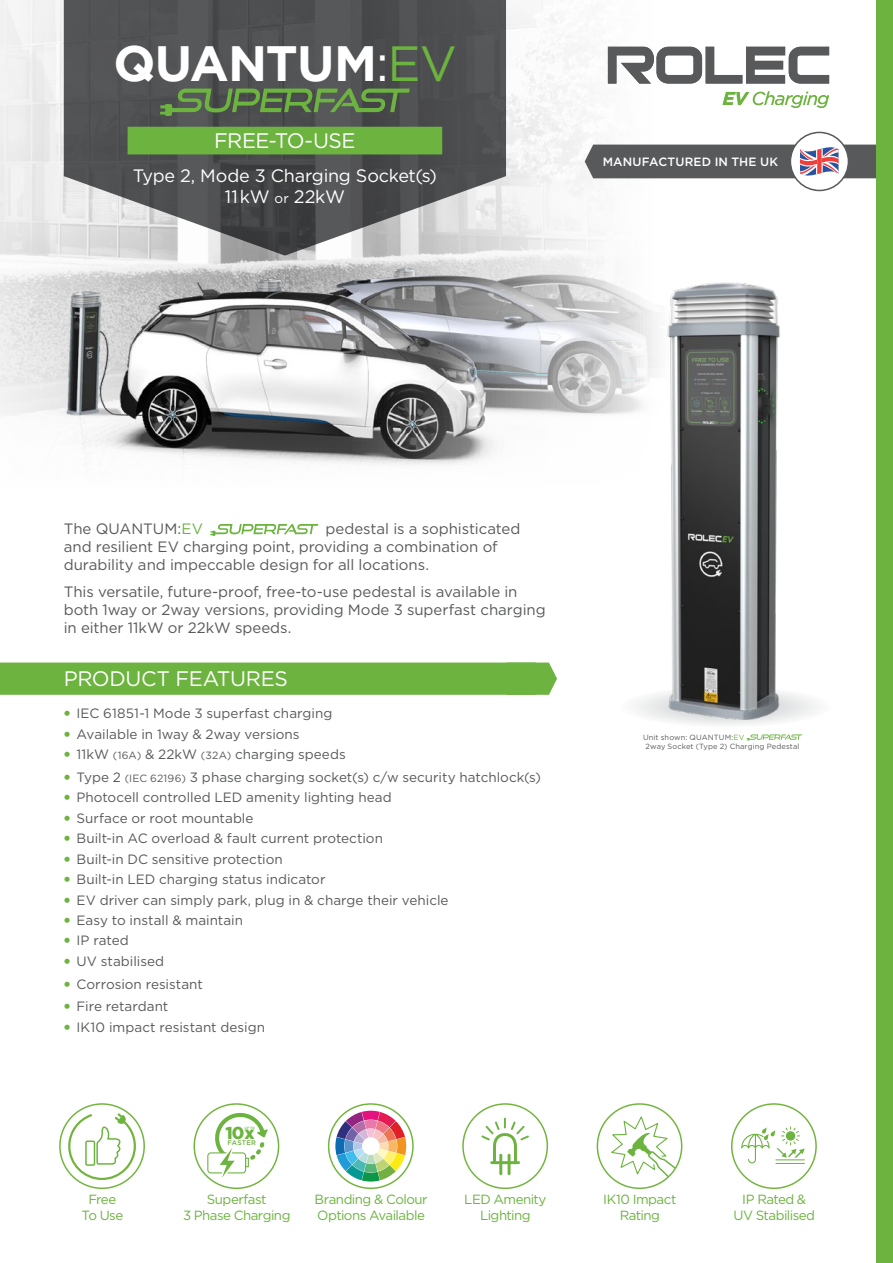
<style>
.page{position:relative;width:893px;height:1263px;background:#fff}
.page>*{position:absolute;margin:0;border:0;box-sizing:border-box;transform-origin:0 0}
.t1{font:700 49.5px "Gotham";letter-spacing:-.02em;color:#fff}
.t2{font:21px "Gotham";letter-spacing:-.02em;color:#fff}
.t3{font:italic 18.45px "Gotham";letter-spacing:-.04em;color:#6cb33f}
.t4{font:18px/21px "Gotham";letter-spacing:-.01em;color:#fff;text-align:center}
.t5{font:900 17.25px "Gotham";color:#6cb33f}
.t6{font:15px/18px "Gotham";letter-spacing:-.005em;color:#58595b}
.t7{font:13.5px "Gotham";color:#58595b}
.t8{font:13.35px/16.2px "Gotham";letter-spacing:-.04em;color:#6cb33f;text-align:center}
.t9{font:500 12px "Gotham";letter-spacing:.015em;color:#fff}
.t10{font:7.5px/9px "Gotham";letter-spacing:.015em;color:#58595b}
.t11{font:500 6.75px "Gotham";letter-spacing:.03em;color:#6cb33f}
.t12{font:500 3.15px "Gotham";color:#6cb33f}
.s1{font-weight:400}
.s2{font-weight:400;color:#6cb33f}
.s3{font-size:13.5px}
.s4{font-weight:700}
.s5{color:#6cb33f}
.s6{font-weight:900;color:#6cb33f}
.s7{font-size:10.5px}
</style>
<div class="page">
<img style="left:0;top:0;width:842px;height:526px">
<svg style="left:64px;top:0;width:442px;height:256px;background:#68696a"></svg>
<svg style="left:60px;top:1104px;width:84px;height:84px"></svg>
<svg style="left:67px;top:1112px;width:70px;height:69px"></svg>
<svg style="left:741px;top:1126px;width:64px;height:38px"></svg>
<svg style="left:597px;top:1104px;width:85px;height:84px"></svg>
<svg style="left:609px;top:1114px;width:72px;height:68px"></svg>
<hr style="left:499px;top:1155px;width:3px;height:19px;background:#6cb33f">
<hr style="left:508px;top:1155px;width:3px;height:19px;background:#6cb33f">
<svg style="left:481px;top:1118px;width:48px;height:47px"></svg>
<svg style="left:329px;top:1104px;width:84px;height:84px"></svg>
<img style="left:335px;top:1111px;width:71px;height:70px">
<svg style="left:207px;top:1112px;width:61px;height:66px"></svg>
<svg style="left:210px;top:524px;width:108px;height:12px"></svg>
<div style="left:790px;top:132px;width:58px;height:58px;background:#fff;border-radius:50%"></div>
<svg style="left:585px;top:142px;width:291px;height:39px"></svg>
<div style="left:790px;top:132px;width:59px;height:59px;border:2px solid #58595b;border-radius:50%"></div>
<div style="left:0;top:662px;width:536px;height:33px;background:#6cb33f"></div>
<div style="left:128px;top:127px;width:314px;height:27px;background:#6cb33f"></div>
<svg style="left:160px;top:88px;width:250px;height:28px;background:#58724a"></svg>
<img style="left:486px;top:262px;width:356px;height:479px">
<svg style="left:747px;top:734px;width:55px;height:7px"></svg>
<div style="left:876px;top:0;width:17px;height:1263px;background:#6cb33f"></div>
<svg style="left:608px;top:47px;width:221px;height:37px"></svg>
<svg style="left:723px;top:91px;width:106px;height:17px"></svg>
<h1 class="t1" style="left:113px;top:35px;width:345px">QUANTUM<span class="s1">:</span><span class="s2">EV</span></h1>
<h2 class="t2" style="left:214px;top:127px;width:143px">FREE-TO-USE</h2>
<h3 class="t4" style="left:133px;top:165px;width:306px">Type 2, Mode 3 Charging Socket(s)<br>11kW <span class="s3">or</span> 22kW</h3>
<h3 class="t3" style="left:722px;top:88px;width:108px"><span class="s4">EV</span> Charging</h3>
<p class="t9" style="left:603px;top:154px;width:177px">MANUFACTURED IN THE UK</p>
<p class="t6" style="left:64px;top:520px;width:458px;text-indent:262px">pedestal is a sophisticated and resilient EV charging point, providing a combination of durability and impeccable design for all locations.</p>
<p class="t6" style="left:64px;top:582px;width:483px">This versatile, future-proof, free-to-use pedestal is available in both 1way or 2way versions, providing Mode 3 superfast charging in either 11kW or 22kW speeds.</p>
<p class="t6" style="left:64px;top:520px;width:141px">The QUANTUM:<span class="s5">EV</span></p>
<h2 class="t2" style="left:64px;top:665px;width:226px">PRODUCT FEATURES</h2>
<p class="t7" style="left:64px;top:705px;width:270px"><span class="s6">•</span> IEC 61851-1 Mode 3 superfast charging</p>
<p class="t7" style="left:64px;top:725px;width:237px"><span class="s6">•</span> Available in 1way &amp; 2way versions</p>
<p class="t7" style="left:64px;top:746px;width:283px"><span class="s6">•</span> 11kW <span class="s7">(16A)</span> &amp; 22kW <span class="s7">(32A)</span> charging speeds</p>
<p class="t7" style="left:64px;top:768px;width:479px"><span class="s6">•</span> Type 2 <span class="s7">(IEC 62196)</span> 3 phase charging socket(s) c/w security hatchlock(s)</p>
<p class="t7" style="left:64px;top:789px;width:329px"><span class="s6">•</span> Photocell controlled LED amenity lighting head</p>
<p class="t7" style="left:64px;top:809px;width:191px"><span class="s6">•</span> Surface or root mountable</p>
<p class="t7" style="left:64px;top:830px;width:321px"><span class="s6">•</span> Built-in AC overload &amp; fault current protection</p>
<p class="t7" style="left:64px;top:850px;width:221px"><span class="s6">•</span> Built-in DC sensitive protection</p>
<p class="t7" style="left:64px;top:871px;width:263px"><span class="s6">•</span> Built-in LED charging status indicator</p>
<p class="t7" style="left:64px;top:891px;width:386px"><span class="s6">•</span> EV driver can simply park, plug in &amp; charge their vehicle</p>
<p class="t7" style="left:64px;top:912px;width:181px"><span class="s6">•</span> Easy to install &amp; maintain</p>
<p class="t7" style="left:64px;top:932px;width:66px"><span class="s6">•</span> IP rated</p>
<p class="t7" style="left:64px;top:952px;width:102px"><span class="s6">•</span> UV stabilised</p>
<p class="t7" style="left:64px;top:975px;width:141px"><span class="s6">•</span> Corrosion resistant</p>
<p class="t7" style="left:64px;top:998px;width:106px"><span class="s6">•</span> Fire retardant</p>
<p class="t7" style="left:64px;top:1018px;width:203px"><span class="s6">•</span> IK10 impact resistant design</p>
<p class="t12" style="left:244px;top:1126px;width:12px">UP TO</p>
<p class="t11" style="left:228px;top:1138px;width:30px">FASTER</p>
<p class="t5" style="left:225px;top:1123px;width:31px">10x</p>
<p class="t10" style="left:646px;top:732px;width:155px;text-indent:-3px">Unit shown: QUANTUM:<span class="s5">EV<br></span>2way Socket (Type 2) Charging Pedestal</p>
<p class="t8" style="left:183px;top:1191px;width:109px">Superfast<br>3 Phase Charging</p>
<p class="t8" style="left:81px;top:1191px;width:43px">Free<br>To Use</p>
<p class="t8" style="left:733px;top:1191px;width:83px">IP Rated &amp;<br>UV Stabilised</p>
<p class="t8" style="left:315px;top:1191px;width:114px;text-align:left">Branding &amp; Colour<br>Options Available</p>
<p class="t8" style="left:464px;top:1191px;width:84px">LED Amenity<br>Lighting</p>
<p class="t8" style="left:603px;top:1191px;width:75px">IK10 Impact<br>Rating</p>
</div>
